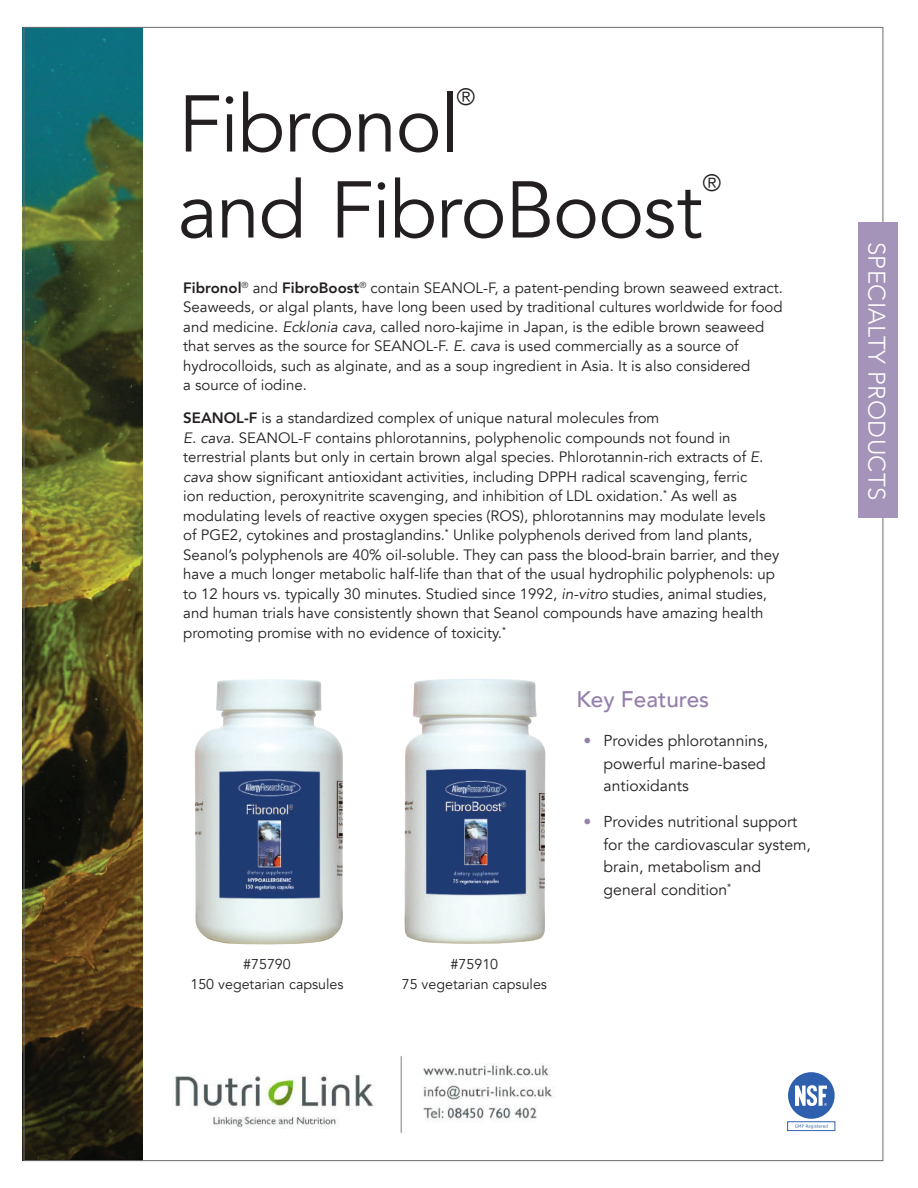
<style>
.page{position:relative;width:918px;height:1188px;background:#fff}
.page>*{position:absolute;margin:0;border:0;box-sizing:border-box;transform-origin:0 0}
.t1{font:79.5px "Avenir";letter-spacing:-.02em;color:#231f20}
.t2{font:300 24px "Avenir";letter-spacing:.02em;color:#fff}
.t3{font:300 23.55px "Avenir";color:#231f20}
.t4{font:500 22.5px "Avenir";color:#9580ac}
.t5{font:15.75px/22.5px "Avenir";color:#231f20}
.t6{font:15px/19.5px "Avenir";color:#231f20}
.t7{font:14.25px/20.7px "Avenir";color:#231f20;text-align:center}
.s1{font-weight:800}
.s2{font-style:italic}
.s3{color:#9580ac}
</style>
<div class="page">
<div style="left:788px;top:1072px;width:47px;height:47px;background:#2f60ad;border-radius:50%"></div>
<div style="left:787px;top:1121px;width:48px;height:10px;border:1px solid #3061ad"></div>
<svg style="left:795px;top:1085px;width:32px;height:21px"></svg>
<svg style="left:795px;top:1124px;width:33px;height:5px"></svg>
<img style="left:23px;top:27px;width:120px;height:1134px">
<img style="left:194px;top:679px;width:149px;height:266px">
<img style="left:404px;top:679px;width:142px;height:265px">
<div style="left:858px;top:223px;width:40px;height:295px;background:#a494b9"></div>
<img style="left:173px;top:1056px;width:381px;height:78px">
<h1 class="t1" style="left:178px;top:77px;width:282px">Fibronol</h1>
<h3 class="t3" style="left:457px;top:83px;width:20px">®</h3>
<h1 class="t1" style="left:178px;top:163px;width:526px">and FibroBoost</h1>
<h3 class="t3" style="left:703px;top:169px;width:20px">®</h3>
<p class="t6" style="left:183px;top:278px;width:601px"><span class="s1">Fibronol</span><sup>®</sup> and <span class="s1">FibroBoost</span><sup>®</sup> contain SEANOL-F, a patent-pending brown seaweed extract.<br>Seaweeds, or algal plants, have long been used by traditional cultures worldwide for food and medicine. <span class="s2">Ecklonia cava</span>, called noro-kajime in Japan, is the edible brown seaweed that serves as the source for SEANOL-F. <span class="s2">E. cava</span> is used commercially as a source of hydrocolloids, such as alginate, and as a soup ingredient in Asia. It is also considered<br>a source of iodine.</p>
<p class="t6" style="left:183px;top:409px;width:598px"><span class="s1">SEANOL-F</span> is a standardized complex of unique natural molecules from<br><span class="s2">E. cava.</span> SEANOL-F contains phlorotannins, polyphenolic compounds not found in terrestrial plants but only in certain brown algal species. Phlorotannin-rich extracts of <span class="s2">E. cava</span> show significant antioxidant activities, including DPPH radical scavenging, ferric<br>ion reduction, peroxynitrite scavenging, and inhibition of LDL oxidation.<sup>*</sup> As well as modulating levels of reactive oxygen species (ROS), phlorotannins may modulate levels of PGE2, cytokines and prostaglandins.<sup>*</sup> Unlike polyphenols derived from land plants, Seanol’s polyphenols are 40% oil-soluble. They can pass the blood-brain barrier, and they have a much longer metabolic half-life than that of the usual hydrophilic polyphenols: up to 12 hours vs. typically 30 minutes. Studied since 1992, <span class="s2">in-vitro</span> studies, animal studies, and human trials have consistently shown that Seanol compounds have amazing health promoting promise with no evidence of toxicity.<sup>*</sup></p>
<h3 class="t4" style="left:576px;top:680px;width:134px">Key Features</h3>
<p class="t7" style="left:190px;top:954px;width:155px">#75790<br>150 vegetarian capsules</p>
<p class="t7" style="left:402px;top:954px;width:147px">#75910<br>75 vegetarian capsules</p>
<p class="t5" style="left:604px;top:730px;width:166px;text-indent:-20px"><span class="s3">•</span> Provides phlorotannins, powerful marine-based antioxidants</p>
<p class="t5" style="left:604px;top:811px;width:209px;text-indent:-20px"><span class="s3">•</span> Provides nutritional support for the cardiovascular system, brain, metabolism and general condition<sup>*</sup></p>
<h2 class="t2" style="left:891px;top:242px;width:260px;rotate:90deg">SPECIALTY PRODUCTS</h2>
</div>
